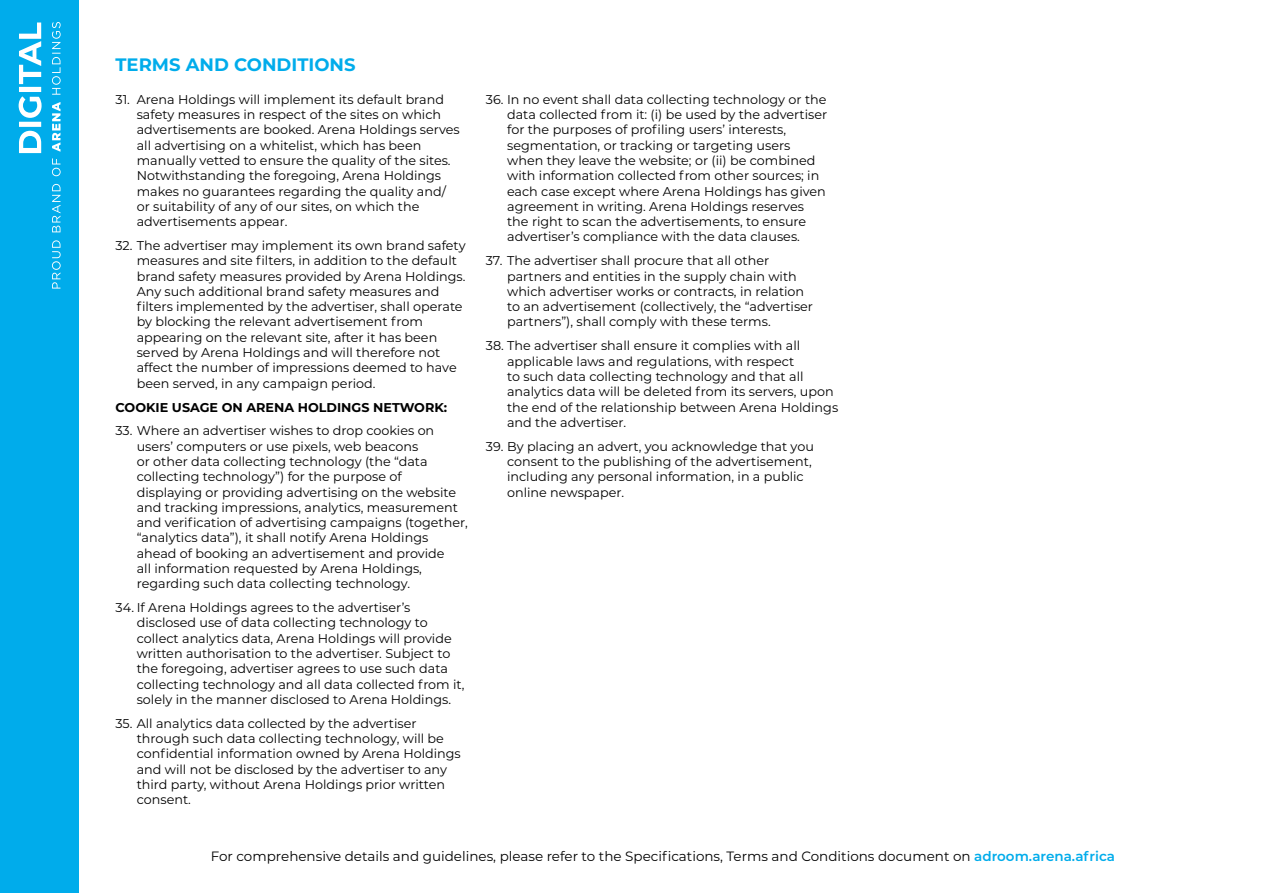
<style>
.page{position:relative;width:1263px;height:893px;background:#fff}
.page>*{position:absolute;margin:0;border:0;box-sizing:border-box;transform-origin:0 0}
.t1{font:700 18px "Montserrat";color:#00aceb}
.t2{font:13.5px "Montserrat";color:#000}
.t3{font:12.75px/15.3px "Montserrat";color:#000}
.t4{font:700 12.75px "Montserrat";color:#000}
.s1{font-weight:600;color:#00aceb}
</style>
<div class="page">
<div style="left:0;top:0;width:79px;height:893px;background:#00aceb"></div>
<svg style="left:52px;top:158px;width:9px;height:131px"></svg>
<svg style="left:52px;top:102px;width:8px;height:50px"></svg>
<svg style="left:52px;top:22px;width:9px;height:73px"></svg>
<svg style="left:19px;top:23px;width:23px;height:130px"></svg>
<h1 class="t1" style="left:115px;top:52px;width:242px">TERMS AND CONDITIONS</h1>
<p class="t3" style="left:137px;top:91px;width:325px;text-indent:-21px">31. Arena Holdings will implement its default brand safety measures in respect of the sites on which advertisements are booked. Arena Holdings serves all advertising on a whitelist, which has been manually vetted to ensure the quality of the sites.<br>Notwithstanding the foregoing, Arena Holdings makes no guarantees regarding the quality and/ or suitability of any of our sites, on which the advertisements appear.</p>
<p class="t3" style="left:137px;top:237px;width:330px;text-indent:-21px">32. The advertiser may implement its own brand safety measures and site filters, in addition to the default brand safety measures provided by Arena Holdings.<br>Any such additional brand safety measures and filters implemented by the advertiser, shall operate by blocking the relevant advertisement from appearing on the relevant site, after it has been served by Arena Holdings and will therefore not affect the number of impressions deemed to have been served, in any campaign period.</p>
<p class="t4" style="left:115px;top:398px;width:333px">COOKIE USAGE ON ARENA HOLDINGS NETWORK:</p>
<p class="t3" style="left:137px;top:423px;width:333px;text-indent:-21px">33. Where an advertiser wishes to drop cookies on users’ computers or use pixels, web beacons<br>or other data collecting technology (the “data collecting technology”) for the purpose of displaying or providing advertising on the website and tracking impressions, analytics, measurement and verification of advertising campaigns (together, “analytics data”), it shall notify Arena Holdings ahead of booking an advertisement and provide<br>all information requested by Arena Holdings, regarding such data collecting technology.</p>
<p class="t3" style="left:137px;top:599px;width:329px;text-indent:-21px">34. If Arena Holdings agrees to the advertiser’s disclosed use of data collecting technology to collect analytics data, Arena Holdings will provide written authorisation to the advertiser. Subject to the foregoing, advertiser agrees to use such data collecting technology and all data collected from it, solely in the manner disclosed to Arena Holdings.</p>
<p class="t3" style="left:137px;top:715px;width:326px;text-indent:-21px">35. All analytics data collected by the advertiser through such data collecting technology, will be confidential information owned by Arena Holdings and will not be disclosed by the advertiser to any third party, without Arena Holdings prior written consent.</p>
<p class="t3" style="left:507px;top:91px;width:321px;text-indent:-21px">36. In no event shall data collecting technology or the data collected from it: (i) be used by the advertiser for the purposes of profiling users’ interests, segmentation, or tracking or targeting users when they leave the website; or (ii) be combined with information collected from other sources; in each case except where Arena Holdings has given agreement in writing. Arena Holdings reserves the right to scan the advertisements, to ensure advertiser’s compliance with the data clauses.</p>
<p class="t3" style="left:507px;top:253px;width:307px;text-indent:-21px">37. The advertiser shall procure that all other partners and entities in the supply chain with which advertiser works or contracts, in relation to an advertisement (collectively, the “advertiser partners”), shall comply with these terms.</p>
<p class="t3" style="left:507px;top:338px;width:333px;text-indent:-21px">38. The advertiser shall ensure it complies with all applicable laws and regulations, with respect<br>to such data collecting technology and that all analytics data will be deleted from its servers, upon the end of the relationship between Arena Holdings and the advertiser.</p>
<p class="t3" style="left:507px;top:438px;width:308px;text-indent:-21px">39. By placing an advert, you acknowledge that you consent to the publishing of the advertisement, including any personal information, in a public online newspaper.</p>
<p class="t2" style="left:211px;top:847px;width:906px">For comprehensive details and guidelines, please refer to the Specifications, Terms and Conditions document on <span class="s1">adroom.arena.africa</span></p>
</div>
